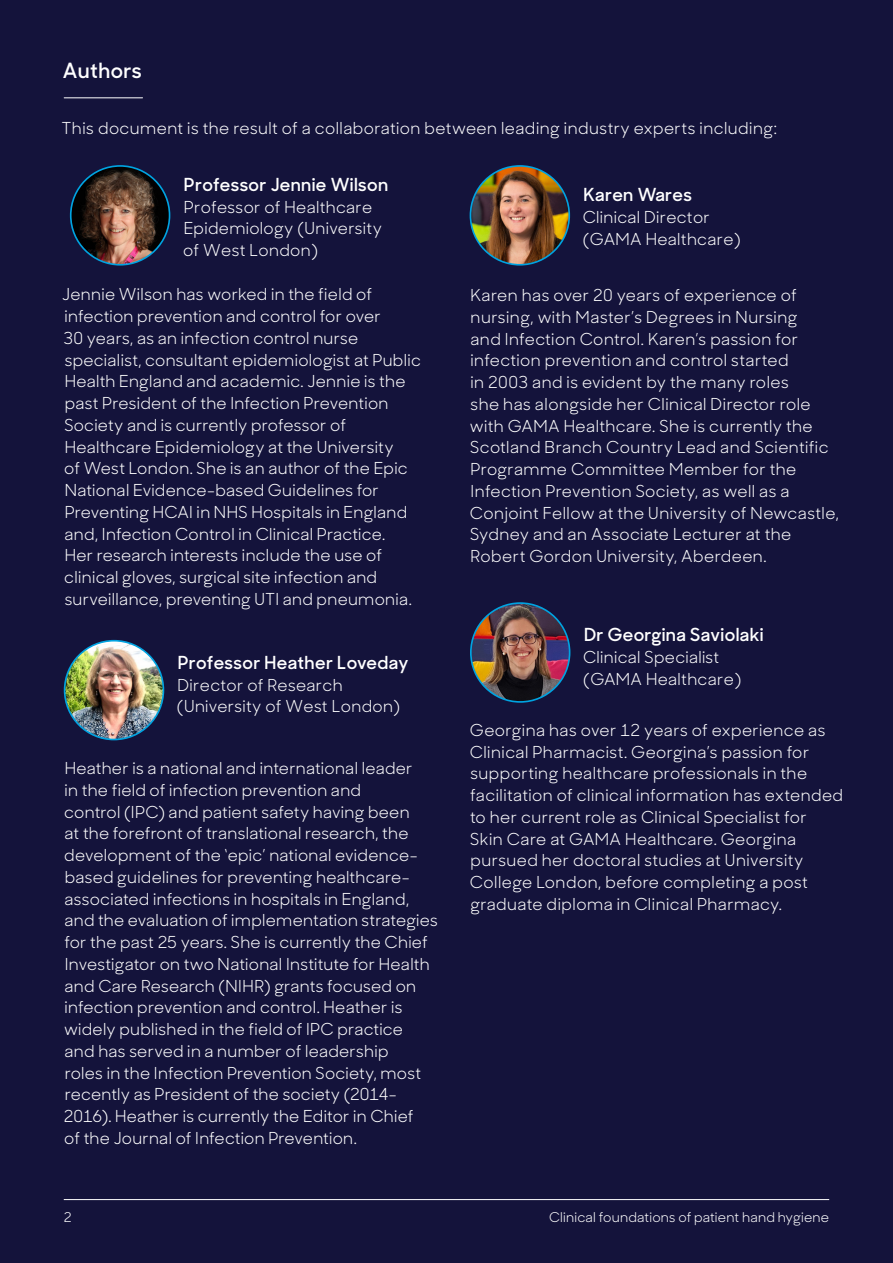
<style>
.page{position:relative;width:893px;height:1263px;background:#14133b}
.page>*{position:absolute;margin:0;border:0;box-sizing:border-box;transform-origin:0 0}
.t1{font:600 21px "Sharp Sans Display No 1";letter-spacing:.02em;color:#fff}
.t2{font:600 18px "Sharp Sans Display No 1";letter-spacing:.02em;color:#fff}
.t3{font:16.5px/21.8px "Sharp Sans Display No 1";letter-spacing:.02em;color:#fff}
.t4{font:13.5px "Sharp Sans Display No 1";letter-spacing:.015em;color:#fff}
</style>
<div class="page">
<hr style="left:64px;top:1199px;width:765px;height:1px;background:#fff">
<img style="left:71px;top:166px;width:99px;height:99px;border-radius:49px">
<div style="left:70px;top:165px;width:100px;height:101px;border:2px solid #00a3e1;border-radius:50%"></div>
<img style="left:65px;top:641px;width:98px;height:98px;border-radius:49px">
<div style="left:64px;top:640px;width:100px;height:100px;border:2px solid #00a3e1;border-radius:50%"></div>
<img style="left:470px;top:166px;width:99px;height:99px;border-radius:49px">
<div style="left:470px;top:165px;width:100px;height:101px;border:2px solid #00a3e1;border-radius:50%"></div>
<img style="left:471px;top:603px;width:99px;height:99px;border-radius:49px">
<div style="left:470px;top:602px;width:100px;height:101px;border:2px solid #00a3e1;border-radius:50%"></div>
<hr style="left:64px;top:97px;width:79px;height:1px;background:#fff">
<p class="t1" style="left:63px;top:54px;width:80px">Authors</p>
<p class="t3" style="left:62px;top:116px;width:717px">This document is the result of a collaboration between leading industry experts including:</p>
<p class="t2" style="left:184px;top:170px;width:206px">Professor Jennie Wilson</p>
<p class="t3" style="left:183px;top:195px;width:200px">Professor of Healthcare<br>Epidemiology (University of West London)</p>
<p class="t3" style="left:62px;top:282px;width:360px">Jennie Wilson has worked in the field of infection prevention and control for over<br>30 years, as an infection control nurse specialist, consultant epidemiologist at Public Health England and academic. Jennie is the past President of the Infection Prevention Society and is currently professor of Healthcare Epidemiology at the University<br>of West London. She is an author of the Epic National Evidence-based Guidelines for Preventing HCAI in NHS Hospitals in England and, Infection Control in Clinical Practice.<br>Her research interests include the use of clinical gloves, surgical site infection and surveillance, preventing UTI and pneumonia.</p>
<p class="t2" style="left:178px;top:648px;width:232px">Professor Heather Loveday</p>
<p class="t3" style="left:177px;top:672px;width:225px">Director of Research (University of West London)</p>
<p class="t3" style="left:64px;top:756px;width:376px">Heather is a national and international leader<br>in the field of infection prevention and<br>control (IPC) and patient safety having been<br>at the forefront of translational research, the development of the ‘epic’ national evidence&shy;based guidelines for preventing healthcare&shy;associated infections in hospitals in England, and the evaluation of implementation strategies for the past 25 years. She is currently the Chief Investigator on two National Institute for Health and Care Research (NIHR) grants focused on infection prevention and control. Heather is widely published in the field of IPC practice<br>and has served in a number of leadership<br>roles in the Infection Prevention Society, most recently as President of the society (2014- 2016). Heather is currently the Editor in Chief<br>of the Journal of Infection Prevention.</p>
<p class="t2" style="left:584px;top:181px;width:110px">Karen Wares</p>
<p class="t3" style="left:583px;top:205px;width:160px">Clinical Director (GAMA Healthcare)</p>
<p class="t3" style="left:470px;top:283px;width:371px">Karen has over 20 years of experience of nursing, with Master’s Degrees in Nursing<br>and Infection Control. Karen’s passion for infection prevention and control started<br>in 2003 and is evident by the many roles<br>she has alongside her Clinical Director role with GAMA Healthcare. She is currently the Scotland Branch Country Lead and Scientific Programme Committee Member for the Infection Prevention Society, as well as a Conjoint Fellow at the University of Newcastle, Sydney and an Associate Lecturer at the Robert Gordon University, Aberdeen.</p>
<p class="t2" style="left:584px;top:620px;width:181px">Dr Georgina Saviolaki</p>
<p class="t3" style="left:583px;top:645px;width:160px">Clinical Specialist (GAMA Healthcare)</p>
<p class="t3" style="left:470px;top:718px;width:375px">Georgina has over 12 years of experience as Clinical Pharmacist. Georgina’s passion for supporting healthcare professionals in the facilitation of clinical information has extended to her current role as Clinical Specialist for Skin Care at GAMA Healthcare. Georgina pursued her doctoral studies at University College London, before completing a post graduate diploma in Clinical Pharmacy.</p>
<p class="t4" style="left:64px;top:1207px;width:9px">2</p>
<p class="t4" style="left:549px;top:1207px;width:282px">Clinical foundations of patient hand hygiene</p>
</div>
